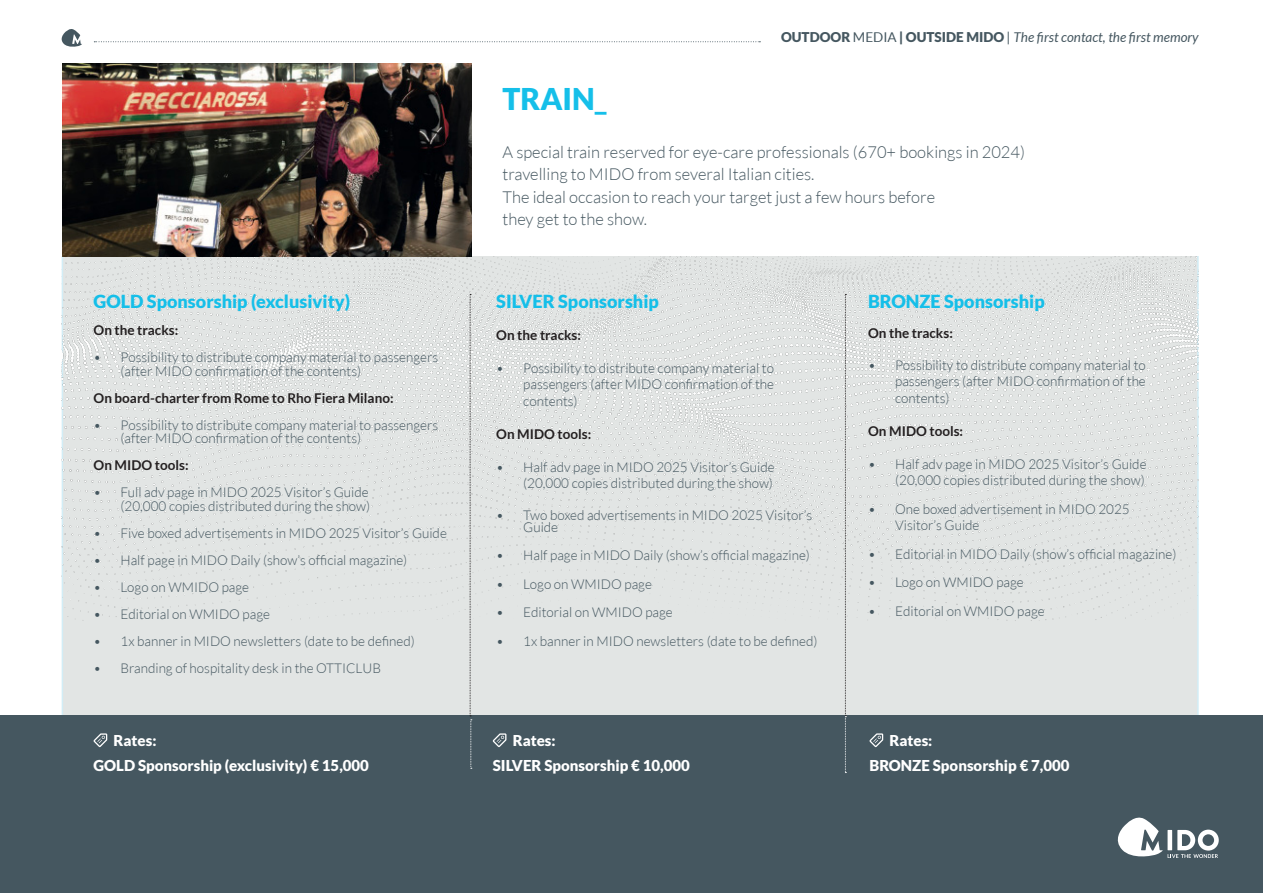
<style>
.page{position:relative;width:1263px;height:893px;background:#fff}
.page>*{position:absolute;margin:0;border:0;box-sizing:border-box;transform-origin:0 0}
.t1{font:900 30px "Lato";color:#15bfe9}
.t2{font:900 18px "Lato";color:#15bfe9}
.t3{font:300 16.5px "Lato";color:#455760}
.t4{font:900 15px "Lato";color:#fff}
.t5{font:300 13.5px/16.5px "Lato";color:#455760}
.t6{font:700 13.5px "Lato";color:#231f20}
.t7{font:italic 13.5px "Lato";color:#455760}
.s1{font-weight:900;font-style:normal}
.s2{font-style:normal}
</style>
<div class="page">
<svg style="left:94px;top:41px;width:666px;height:1px"></svg>
<svg style="left:61px;top:29px;width:21px;height:18px"></svg>
<div style="left:62px;top:64px;width:1137px;height:829px;background:#e2e5e4;border:2px solid #a5dbed"></div>
<div style="left:0;top:715px;width:1263px;height:178px;background:#455760"></div>
<img style="left:62px;top:256px;width:1137px;height:378px">
<div style="left:49px;top:56px;width:1173px;height:200px;background:#fff"></div>
<svg style="left:1117px;top:817px;width:102px;height:41px"></svg>
<img style="left:62px;top:64px;width:409px;height:192px">
<svg style="left:93px;top:733px;width:14px;height:14px"></svg>
<svg style="left:493px;top:733px;width:13px;height:14px"></svg>
<svg style="left:869px;top:733px;width:14px;height:14px"></svg>
<svg style="left:470px;top:294px;width:2px;height:475px"></svg>
<svg style="left:845px;top:294px;width:1px;height:479px"></svg>
<p class="t7" style="left:781px;top:30px;width:419px"><span class="s1">OUTDOOR</span> <span class="s2">MEDIA</span> <span class="s1">| OUTSIDE MIDO</span> | The first contact, the first memory</p>
<p class="t2" style="left:94px;top:291px;width:258px">GOLD Sponsorship (exclusivity)</p>
<p class="t6" style="left:94px;top:323px;width:86px">On the tracks:</p>
<p class="t5" style="left:121px;top:351px;width:319px;line-height:13.5px;text-indent:-27px">• Possibility to distribute company material to passengers (after MIDO confirmation of the contents)</p>
<p class="t6" style="left:94px;top:390px;width:302px">On board-charter from Rome to Rho Fiera Milano:</p>
<p class="t5" style="left:121px;top:418px;width:319px;line-height:13.5px;text-indent:-27px">• Possibility to distribute company material to passengers (after MIDO confirmation of the contents)</p>
<p class="t6" style="left:94px;top:458px;width:97px">On MIDO tools:</p>
<p class="t5" style="left:94px;top:484px;width:277px">• Full adv page in MIDO 2025 Visitor’s Guide</p>
<p class="t5" style="left:121px;top:498px;width:251px">(20,000 copies distributed during the show)</p>
<p class="t5" style="left:94px;top:525px;width:355px">• Five boxed advertisements in MIDO 2025 Visitor’s Guide</p>
<p class="t5" style="left:94px;top:552px;width:315px">• Half page in MIDO Daily (show’s official magazine)</p>
<p class="t5" style="left:94px;top:579px;width:157px">• Logo on WMIDO page</p>
<p class="t5" style="left:94px;top:606px;width:178px">• Editorial on WMIDO page</p>
<p class="t5" style="left:94px;top:633px;width:323px">• 1x banner in MIDO newsletters (date to be defined)</p>
<p class="t5" style="left:94px;top:660px;width:289px">• Branding of hospitality desk in the OTTICLUB</p>
<p class="t1" style="left:502px;top:81px;width:106px">TRAIN_</p>
<p class="t3" style="left:502px;top:143px;width:524px">A special train reserved for eye-care professionals (670+ bookings in 2024)</p>
<p class="t3" style="left:502px;top:166px;width:313px">travelling to MIDO from several Italian cities.</p>
<p class="t3" style="left:502px;top:188px;width:434px">The ideal occasion to reach your target just a few hours before</p>
<p class="t3" style="left:502px;top:211px;width:146px">they get to the show.</p>
<p class="t2" style="left:496px;top:291px;width:164px">SILVER Sponsorship</p>
<p class="t6" style="left:496px;top:327px;width:86px">On the tracks:</p>
<p class="t5" style="left:523px;top:360px;width:252px;text-align:justify;text-indent:-27px">• Possibility to distribute company material to passengers (after MIDO confirmation of the contents)</p>
<p class="t6" style="left:496px;top:426px;width:97px">On MIDO tools:</p>
<p class="t5" style="left:496px;top:459px;width:280px">• Half adv page in MIDO 2025 Visitor’s Guide</p>
<p class="t5" style="left:523px;top:475px;width:251px">(20,000 copies distributed during the show)</p>
<p class="t5" style="left:523px;top:509px;width:291px;line-height:12px;text-indent:-27px">• Two boxed advertisements in MIDO 2025 Visitor’s<br>Guide</p>
<p class="t5" style="left:496px;top:547px;width:315px">• Half page in MIDO Daily (show’s official magazine)</p>
<p class="t5" style="left:496px;top:576px;width:157px">• Logo on WMIDO page</p>
<p class="t5" style="left:496px;top:604px;width:178px">• Editorial on WMIDO page</p>
<p class="t5" style="left:496px;top:633px;width:323px">• 1x banner in MIDO newsletters (date to be defined)</p>
<p class="t2" style="left:868px;top:291px;width:178px">BRONZE Sponsorship</p>
<p class="t6" style="left:868px;top:326px;width:86px">On the tracks:</p>
<p class="t5" style="left:895px;top:357px;width:252px;text-align:justify;text-indent:-27px">• Possibility to distribute company material to passengers (after MIDO confirmation of the contents)</p>
<p class="t6" style="left:868px;top:423px;width:97px">On MIDO tools:</p>
<p class="t5" style="left:868px;top:456px;width:280px">• Half adv page in MIDO 2025 Visitor’s Guide</p>
<p class="t5" style="left:895px;top:472px;width:251px">(20,000 copies distributed during the show)</p>
<p class="t5" style="left:895px;top:501px;width:236px;text-indent:-27px">• One boxed advertisement in MIDO 2025<br>Visitor’s Guide</p>
<p class="t5" style="left:868px;top:546px;width:310px">• Editorial in MIDO Daily (show’s official magazine)</p>
<p class="t5" style="left:868px;top:574px;width:157px">• Logo on WMIDO page</p>
<p class="t5" style="left:868px;top:603px;width:178px">• Editorial on WMIDO page</p>
<p class="t4" style="left:114px;top:732px;width:44px">Rates:</p>
<p class="t4" style="left:513px;top:732px;width:44px">Rates:</p>
<p class="t4" style="left:889px;top:732px;width:44px">Rates:</p>
<p class="t4" style="left:94px;top:757px;width:277px">GOLD Sponsorship (exclusivity) € 15,000</p>
<p class="t4" style="left:493px;top:757px;width:199px">SILVER Sponsorship € 10,000</p>
<p class="t4" style="left:869px;top:757px;width:202px">BRONZE Sponsorship € 7,000</p>
</div>
